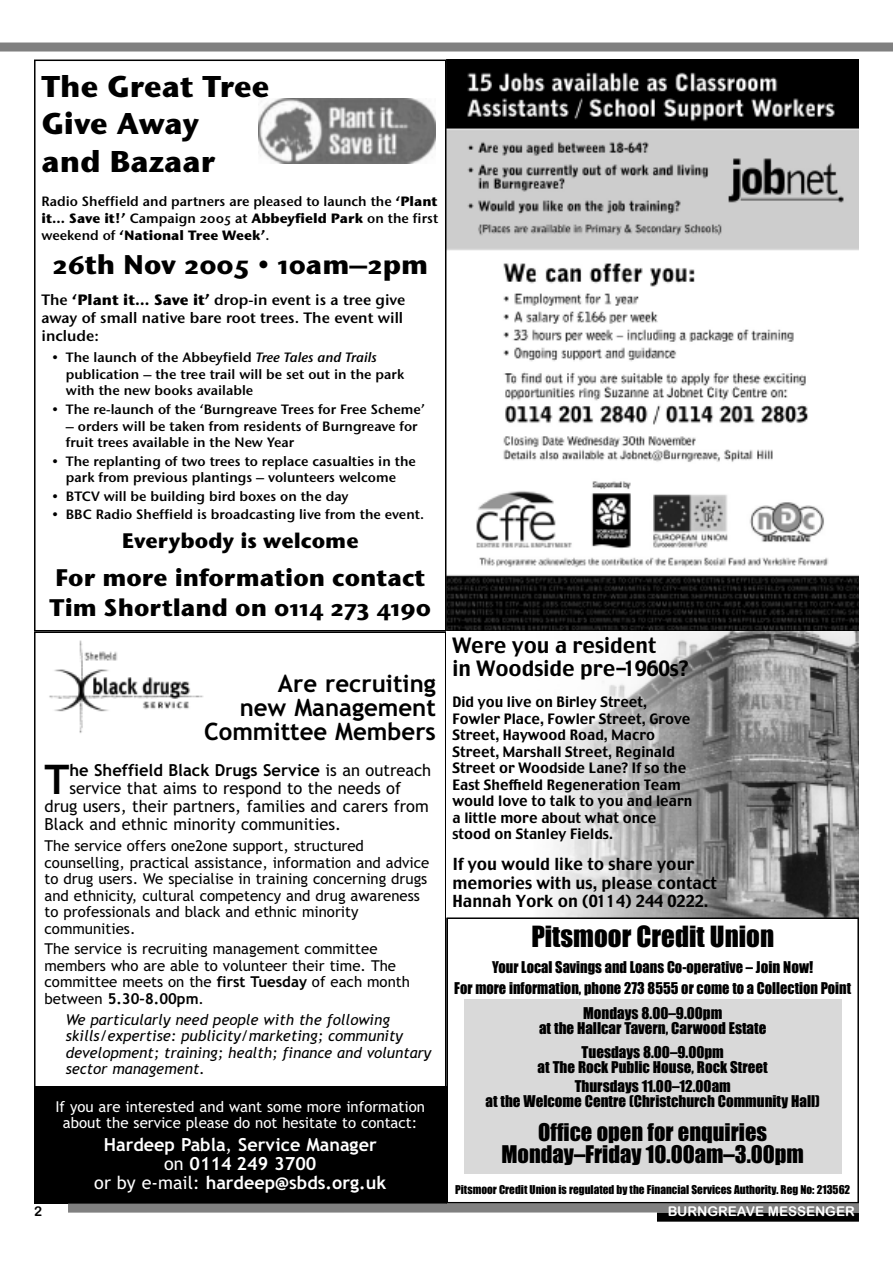
<style>
.page{position:relative;width:893px;height:1263px;background:#fff}
.page>*{position:absolute;margin:0;border:0;box-sizing:border-box;transform-origin:0 0}
.t1{font:700 40.8px "Trebuchet MS";color:#000}
.t2{font:700 30px/37.5px "Stone Sans OSITCTT";color:#000}
.t3{font:700 27px "Stone Sans OSITCTT";color:#000}
.t4{font:27px "Impact";color:#000}
.t5{font:700 24px/30px "Stone Sans OSITCTT";color:#000}
.t6{font:700 24px/24px "Trebuchet MS";color:#000;text-align:right}
.t7{font:22.5px/22.5px "Impact";color:#000;text-align:center}
.t8{font:21px/23.2px "Charcoal";color:#000;scale:.95 1}
.t9{font:700 21px "Stone Sans OSITCTT";color:#000}
.t10{font:700 18px/18.9px "Trebuchet MS";color:#fff;text-align:center}
.t11{font:16.5px "Trebuchet MS";color:#000}
.t12{font:16.5px/18.8px "Charcoal";color:#000;scale:.95 1}
.t13{font:700 16.5px "Trebuchet MS";color:#000}
.t14{font:15px/16.5px "Trebuchet MS";color:#000}
.t15{font:15px/15px "Impact";color:#000;text-align:center}
.t16{font:italic 15px/16.5px "Trebuchet MS";color:#000}
.t17{font:15px/21px "Impact";color:#000;text-align:center;scale:.96 1}
.t18{font:15px/18.5px "Stone Sans OSITCTT Semi";color:#000}
.t19{font:15px/16.5px "Trebuchet MS";color:#fff;text-align:center}
.t20{font:14.25px/16.5px "Charcoal";color:#000;scale:.95 1}
.t21{font:13.5px/16.5px "Stone Sans OSITCTT Semi";color:#000}
.t22{font:700 13.5px/17px "Stone Sans OSITCTT";color:#000}
.t23{font:13.5px "Arial Rounded MT Bold";color:#fff}
.t24{font:13.5px "Arial Rounded MT Bold";color:#000}
.t25{font:11.25px "Impact";color:#000}
.s1{font-family:"Stone Sans OSITCTT";font-weight:700}
.s2{font-family:"Stone Sans OSITCTT Semi";font-weight:400}
.s3{font-family:"Stone Sans OSITCTT Semi Ita"}
.s4{font-weight:400}
.s5{font-weight:700}
</style>
<div class="page">
<div style="left:34px;top:1086px;width:412px;height:117px;background:#000"></div>
<img style="left:49px;top:640px;width:155px;height:93px">
<div style="left:34px;top:631px;width:412px;height:572px;border:2px solid #000"></div>
<img style="left:446px;top:60px;width:413px;height:857px">
<div style="left:0;top:43px;width:893px;height:9px;background:#808080"></div>
<div style="left:68px;top:1203px;width:791px;height:9px;background:#808080"></div>
<div style="left:657px;top:1213px;width:202px;height:9px;background:#000"></div>
<div style="left:34px;top:60px;width:412px;height:571px;border:2px solid #000"></div>
<img style="left:258px;top:98px;width:177px;height:66px">
<div style="left:464px;top:999px;width:377px;height:175px;background:#d9d9d9"></div>
<div style="left:446px;top:917px;width:413px;height:286px;border:2px solid #000"></div>
<h2 class="t2" style="left:42px;top:67px;width:230px">The Great Tree<br>Give Away<br>and Bazaar</h2>
<p class="t21" style="left:42px;top:193px;width:398px">Radio Sheffield and partners are pleased to launch the <span class="s1">‘Plant</span></p>
<p class="t22" style="left:42px;top:209px;width:398px">it… Save it!’ <span class="s2">Campaign 2005 at</span> Abbeyfield Park <span class="s2">on the first weekend of</span> ‘National Tree Week’<span class="s2">.</span></p>
<h3 class="t3" style="left:52px;top:247px;width:377px">26th Nov 2005 • 10am–2pm</h3>
<p class="t18" style="left:42px;top:290px;width:365px">The <span class="s1">‘Plant it… Save it’</span> drop-in event is a tree give away of small native bare root trees. The event will include:</p>
<p class="t21" style="left:66px;top:349px;width:340px;text-indent:-14px">• The launch of the Abbeyfield <span class="s3">Tree Tales and Trails </span>publication – the tree trail will be set out in the park with the new books available</p>
<p class="t21" style="left:52px;top:401px;width:375px">• The re-launch of the ‘Burngreave Trees for Free Scheme’</p>
<p class="t21" style="left:66px;top:417px;width:353px">– orders will be taken from residents of Burngreave for fruit trees available in the New Year</p>
<p class="t21" style="left:52px;top:452px;width:365px;text-align:center">• The replanting of two trees to replace casualties in the park from previous plantings – volunteers welcome</p>
<p class="t21" style="left:52px;top:488px;width:298px">• BTCV will be building bird boxes on the day</p>
<p class="t21" style="left:52px;top:506px;width:373px">• BBC Radio Sheffield is broadcasting live from the event.</p>
<h3 class="t9" style="left:122px;top:527px;width:239px">Everybody is welcome</h3>
<h3 class="t5" style="left:49px;top:562px;width:383px">For more information contact<br>Tim Shortland on 0114 273 4190</h3>
<h3 class="t6" style="left:204px;top:672px;width:233px">Are recruiting<br>new Management<br>Committee Members</h3>
<h1 class="t1" style="left:45px;top:756px;width:27px">T</h1>
<p class="t13" style="left:69px;top:760px;width:363px">he Sheffield Black Drugs Service <span class="s4">is an outreach</span></p>
<p class="t11" style="left:69px;top:778px;width:333px">service that aims to respond to the needs of</p>
<p class="t11" style="left:45px;top:796px;width:386px">drug users, their partners, families and carers from</p>
<p class="t11" style="left:45px;top:814px;width:298px">Black and ethnic minority communities.</p>
<p class="t14" style="left:45px;top:838px;width:386px">The service offers one2one support, structured counselling, practical assistance, information and advice to drug users. We specialise in training concerning drugs and ethnicity, cultural competency and drug awareness to professionals and black and ethnic minority communities.</p>
<p class="t14" style="left:45px;top:941px;width:367px">The service is recruiting management committee members who are able to volunteer their time. The committee meets on the <span class="s5">first Tuesday</span> of each month between <span class="s5">5.30–8.00pm</span>.</p>
<p class="t16" style="left:66px;top:1011px;width:367px">We particularly need people with the following skills/expertise: publicity/marketing; community development; training; health; finance and voluntary sector management.</p>
<p class="t19" style="left:55px;top:1098px;width:371px">If you are interested and want some more information about the service please do not hesitate to contact:</p>
<h3 class="t10" style="left:94px;top:1136px;width:293px">Hardeep Pabla<span class="s4">,</span> Service Manager <span class="s4">on</span> 0114 249 3700<br><span class="s4">or by e-mail:</span> hardeep@sbds.org.uk</h3>
<h3 class="t8" style="left:452px;top:634px;width:249px">Were you a resident<br>in Woodside pre-1960s?</h3>
<p class="t20" style="left:452px;top:694px;width:254px">Did you live on Birley Street,<br>Fowler Place, Fowler Street, Grove<br>Street, Haywood Road, Macro<br>Street, Marshall Street, Reginald<br>Street or Woodside Lane? If so the<br>East Sheffield Regeneration Team would love to talk to you and learn a little more about what once stood on Stanley Fields.</p>
<p class="t12" style="left:452px;top:855px;width:280px">If you would like to share your memories with us, please contact<br>Hannah York on (0114) 244 0222.</p>
<h3 class="t4" style="left:531px;top:922px;width:244px">Pitsmoor Credit Union</h3>
<p class="t17" style="left:454px;top:957px;width:415px">Your Local Savings and Loans Co-operative – Join Now!<br>For more information, phone 273 8555 or come to a Collection Point</p>
<p class="t15" style="left:539px;top:1006px;width:229px">Mondays 8.00–9.00pm<br>at the Hallcar Tavern, Carwood Estate</p>
<p class="t15" style="left:538px;top:1045px;width:232px">Tuesdays 8.00–9.00pm<br>at The Rock Public House, Rock Street</p>
<p class="t15" style="left:485px;top:1079px;width:336px">Thursdays 11.00–12.00am<br>at the Welcome Centre (Christchurch Community Hall)</p>
<h3 class="t7" style="left:501px;top:1122px;width:304px">Office open for enquiries<br>Monday–Friday 10.00am–3.00pm</h3>
<p class="t25" style="left:455px;top:1183px;width:397px">Pitsmoor Credit Union is regulated by the Financial Services Authority. Reg No: 213562</p>
<p class="t24" style="left:34px;top:1203px;width:10px">2</p>
<p class="t23" style="left:668px;top:1203px;width:188px">BURNGREAVE MESSENGER</p>
</div>
